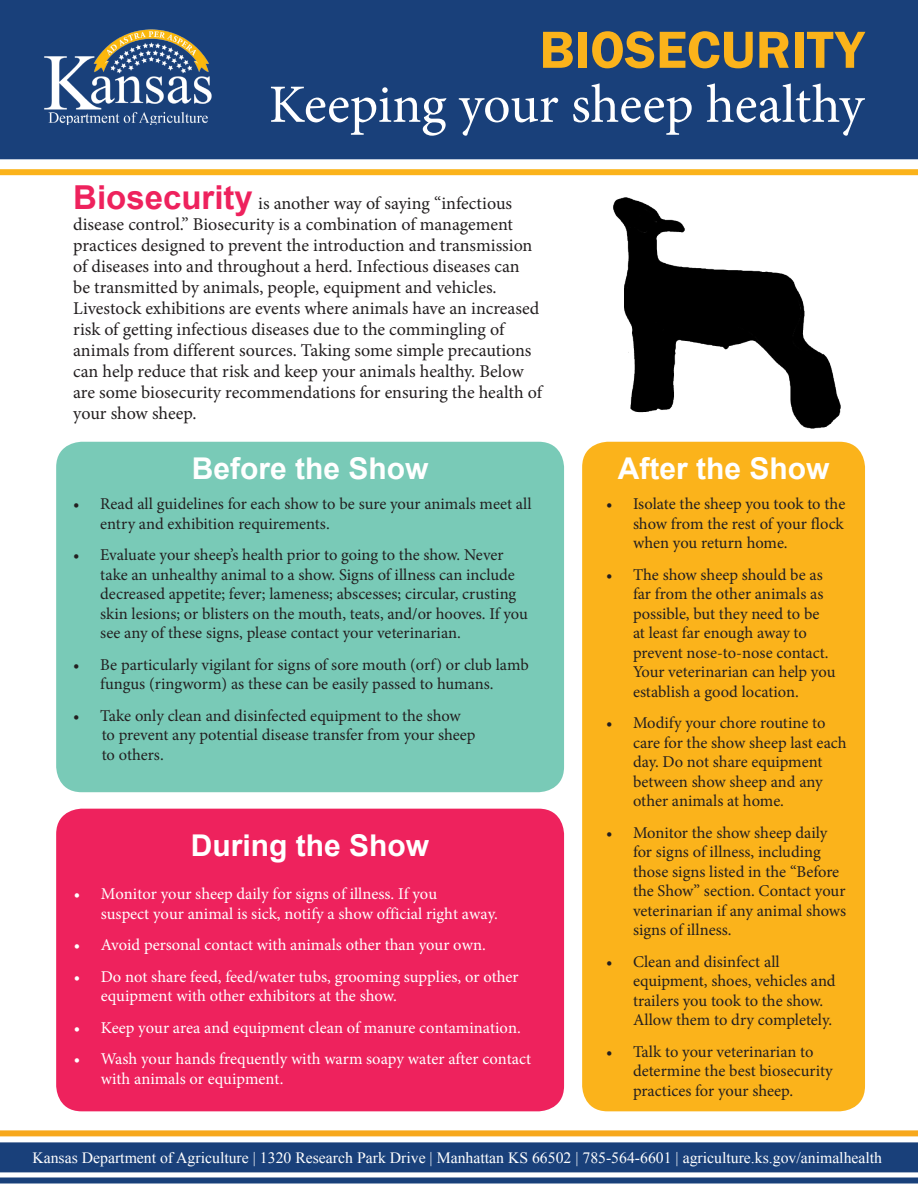
<style>
.page{position:relative;width:918px;height:1188px;background:#fff}
.page>*{position:absolute;margin:0;border:0;box-sizing:border-box;transform-origin:0 0}
.t1{font:54px "Minion Pro";letter-spacing:-.005em;color:#fff}
.t2{font:600 54px "Franklin Gothic";color:#fbb31b}
.t3{font:700 30px "Arial";color:#fff}
.t4{font:18px/21px "Minion Pro";color:#231f20}
.t5{font:16.5px/19.5px "Minion Pro";letter-spacing:-.005em;color:#231f20}
.t6{font:16.5px/19.4px "Minion Pro";color:#fff}
.t7{font:15.75px "Times New Roman";color:#fff}
.s1{font-family:"Arial";font-weight:700;font-size:33px;color:#ee225d}
</style>
<div class="page">
<div style="left:0;top:0;width:918px;height:159px;background:#19407a"></div>
<div style="left:582px;top:442px;width:283px;height:669px;background:#fbb31b;border-radius:26px"></div>
<div style="left:56px;top:809px;width:508px;height:302px;background:#ee225d;border-radius:26px"></div>
<div style="left:56px;top:442px;width:508px;height:350px;background:#79cab7;border-radius:26px"></div>
<div style="left:0;top:1142px;width:918px;height:30px;background:#19407a"></div>
<div style="left:0;top:1130px;width:918px;height:6px;background:#f7a81c"></div>
<div style="left:0;top:1178px;width:918px;height:6px;background:#19407a"></div>
<img style="left:41px;top:30px;width:173px;height:95px">
<div style="left:0;top:169px;width:918px;height:6px;background:#fbb31b"></div>
<img style="left:614px;top:197px;width:226px;height:232px">
<p class="t2" style="left:539px;top:17px;width:326px">BIOSECURITY</p>
<p class="t1" style="left:269px;top:68px;width:597px">Keeping your sheep healthy</p>
<p class="t4" style="left:73px;top:193px;width:470px"><span class="s1">Biosecurity</span> is another way of saying “infectious disease control.” Biosecurity is a combination of management practices designed to prevent the introduction and transmission of diseases into and throughout a herd. Infectious diseases can<br>be transmitted by animals, people, equipment and vehicles.<br>Livestock exhibitions are events where animals have an increased risk of getting infectious diseases due to the commingling of animals from different sources. Taking some simple precautions can help reduce that risk and keep your animals healthy. Below are some biosecurity recommendations for ensuring the health of your show sheep.</p>
<p class="t3" style="left:192px;top:449px;width:238px">Before the Show</p>
<p class="t3" style="left:618px;top:449px;width:213px">After the Show</p>
<p class="t5" style="left:100px;top:494px;width:433px;text-indent:-27px">• Read all guidelines for each show to be sure your animals meet all entry and exhibition requirements.</p>
<p class="t5" style="left:100px;top:545px;width:429px;text-indent:-27px">• Evaluate your sheep’s health prior to going to the show. Never take an unhealthy animal to a show. Signs of illness can include decreased appetite; fever; lameness; abscesses; circular, crusting skin lesions; or blisters on the mouth, teats, and/or hooves. If you see any of these signs, please contact your veterinarian.</p>
<p class="t5" style="left:73px;top:655px;width:457px;text-align:center">• Be particularly vigilant for signs of sore mouth (orf) or club lamb fungus (ringworm) as these can be easily passed to humans.</p>
<p class="t5" style="left:73px;top:706px;width:389px">• Take only clean and disinfected equipment to the show</p>
<p class="t5" style="left:102px;top:725px;width:375px">to prevent any potential disease transfer from your sheep</p>
<p class="t5" style="left:102px;top:745px;width:64px">to others.</p>
<p class="t5" style="left:633px;top:494px;width:214px;text-align:justify;text-indent:-27px">• Isolate the sheep you took to the show from the rest of your flock when you return home.</p>
<p class="t5" style="left:633px;top:565px;width:204px;text-indent:-27px">• The show sheep should be as far from the other animals as possible, but they need to be at least far enough away to prevent nose-to-nose contact.<br>Your veterinarian can help you establish a good location.</p>
<p class="t5" style="left:633px;top:713px;width:215px;text-indent:-27px">• Modify your chore routine to care for the show sheep last each day. Do not share equipment between show sheep and any other animals at home.</p>
<p class="t5" style="left:633px;top:823px;width:215px;text-indent:-27px">• Monitor the show sheep daily for signs of illness, including those signs listed in the “Before the Show” section. Contact your veterinarian if any animal shows signs of illness.</p>
<p class="t5" style="left:633px;top:952px;width:204px;text-indent:-27px">• Clean and disinfect all equipment, shoes, vehicles and trailers you took to the show.<br>Allow them to dry completely.</p>
<p class="t5" style="left:633px;top:1042px;width:201px;text-indent:-27px">• Talk to your veterinarian to determine the best biosecurity practices for your sheep.</p>
<p class="t3" style="left:191px;top:825px;width:240px">During the Show</p>
<p class="t6" style="left:101px;top:884px;width:398px;text-indent:-27px">• Monitor your sheep daily for signs of illness. If you<br>suspect your animal is sick, notify a show official right away.</p>
<p class="t6" style="left:74px;top:936px;width:413px">• Avoid personal contact with animals other than your own.</p>
<p class="t6" style="left:101px;top:967px;width:419px;text-indent:-27px">• Do not share feed, feed/water tubs, grooming supplies, or other equipment with other exhibitors at the show.</p>
<p class="t6" style="left:74px;top:1018px;width:449px">• Keep your area and equipment clean of manure contamination.</p>
<p class="t6" style="left:101px;top:1049px;width:432px;text-indent:-27px">• Wash your hands frequently with warm soapy water after contact with animals or equipment.</p>
<p class="t7" style="left:32px;top:1147px;width:851px">Kansas Department of Agriculture | 1320 Research Park Drive | Manhattan KS 66502 | 785-564-6601 | agriculture.ks.gov/animalhealth</p>
</div>
